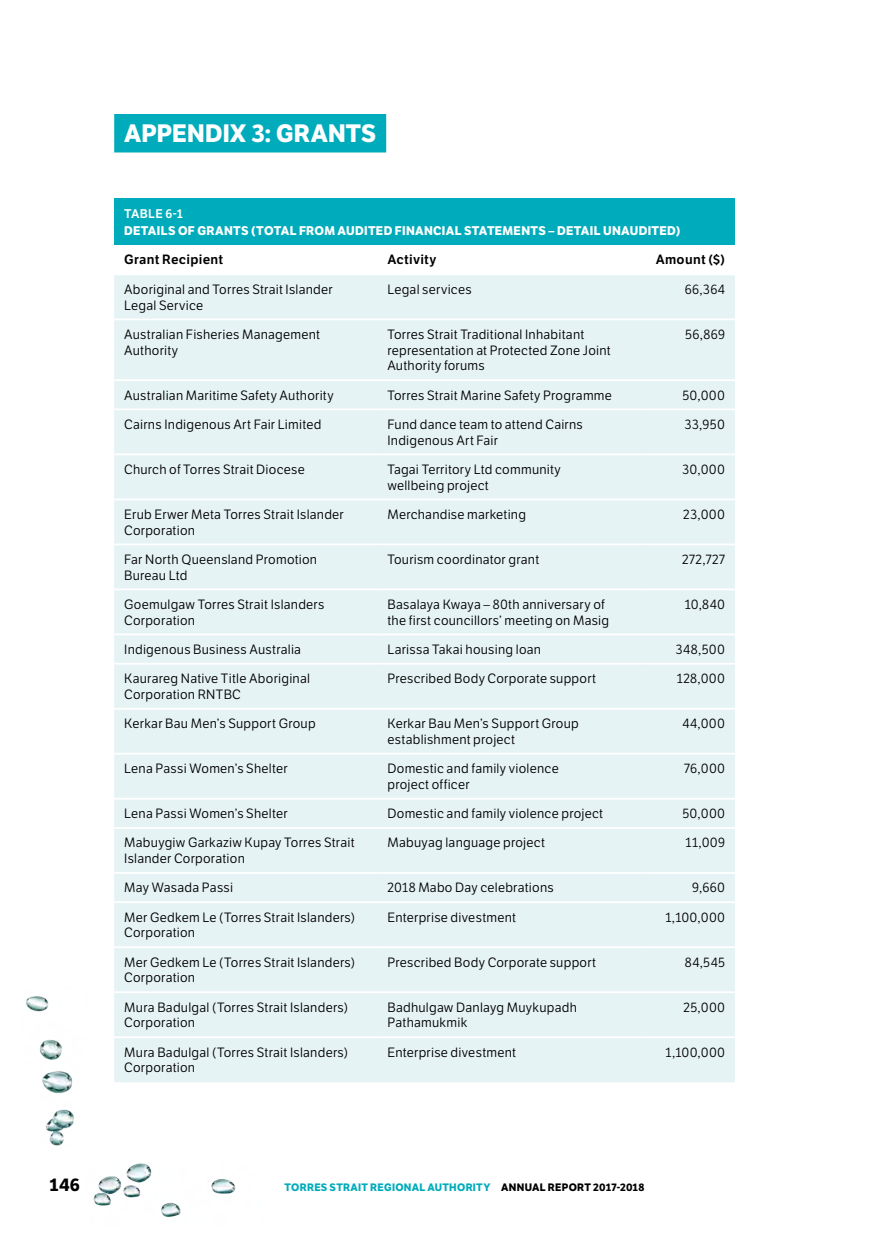
<style>
.page{position:relative;width:874px;height:1241px;background:#fff}
.page>*{position:absolute;margin:0;border:0;box-sizing:border-box;transform-origin:0 0}
.t1{font:700 24.5px "LFT Etica";letter-spacing:.005em;color:#fff}
.t2{font:700 17.5px "LFT Etica";color:#000}
.t3{font:13.12px/15.8px "LFT Etica";letter-spacing:.02em;color:#000}
.t4{font:600 13.12px "LFT Etica";letter-spacing:.02em;color:#000}
.t5{font:700 12.25px "LFT Etica";letter-spacing:.025em;color:#fff}
.t6{font:600 12.25px "LFT Etica";letter-spacing:.025em;color:#fff}
.t7{font:700 10.5px "LFT Etica";letter-spacing:.025em;color:#00acbb}
.s1{color:#000}
</style>
<div class="page">
<img style="left:93px;top:1163px;width:143px;height:54px">
<img style="left:26px;top:996px;width:36px;height:57px">
<img style="left:40px;top:1053px;width:34px;height:93px">
<div style="left:114px;top:114px;width:272px;height:38px;background:#00acbb"></div>
<div style="left:114px;top:199px;width:620px;height:46px;background:#00acbb"></div>
<div style="left:114px;top:275px;width:620px;height:806px;background:#e6f3f5"></div>
<hr style="left:114px;top:318px;width:263px;height:2px;background:#fff">
<hr style="left:377px;top:318px;width:263px;height:2px;background:#fff">
<hr style="left:640px;top:318px;width:94px;height:2px;background:#fff">
<hr style="left:114px;top:1036px;width:263px;height:1px;background:#fff">
<hr style="left:377px;top:1036px;width:263px;height:1px;background:#fff">
<hr style="left:640px;top:1036px;width:94px;height:1px;background:#fff">
<hr style="left:114px;top:379px;width:263px;height:2px;background:#fff">
<hr style="left:377px;top:379px;width:263px;height:2px;background:#fff">
<hr style="left:640px;top:379px;width:94px;height:2px;background:#fff">
<hr style="left:114px;top:408px;width:263px;height:2px;background:#fff">
<hr style="left:377px;top:408px;width:263px;height:2px;background:#fff">
<hr style="left:640px;top:408px;width:94px;height:2px;background:#fff">
<hr style="left:114px;top:453px;width:263px;height:2px;background:#fff">
<hr style="left:377px;top:453px;width:263px;height:2px;background:#fff">
<hr style="left:640px;top:453px;width:94px;height:2px;background:#fff">
<hr style="left:114px;top:498px;width:263px;height:2px;background:#fff">
<hr style="left:377px;top:498px;width:263px;height:2px;background:#fff">
<hr style="left:640px;top:498px;width:94px;height:2px;background:#fff">
<hr style="left:114px;top:543px;width:263px;height:2px;background:#fff">
<hr style="left:377px;top:543px;width:263px;height:2px;background:#fff">
<hr style="left:640px;top:543px;width:94px;height:2px;background:#fff">
<hr style="left:114px;top:588px;width:263px;height:2px;background:#fff">
<hr style="left:377px;top:588px;width:263px;height:2px;background:#fff">
<hr style="left:640px;top:588px;width:94px;height:2px;background:#fff">
<hr style="left:114px;top:633px;width:263px;height:2px;background:#fff">
<hr style="left:377px;top:633px;width:263px;height:2px;background:#fff">
<hr style="left:640px;top:633px;width:94px;height:2px;background:#fff">
<hr style="left:114px;top:662px;width:263px;height:2px;background:#fff">
<hr style="left:377px;top:662px;width:263px;height:2px;background:#fff">
<hr style="left:640px;top:662px;width:94px;height:2px;background:#fff">
<hr style="left:114px;top:707px;width:263px;height:2px;background:#fff">
<hr style="left:377px;top:707px;width:263px;height:2px;background:#fff">
<hr style="left:640px;top:707px;width:94px;height:2px;background:#fff">
<hr style="left:114px;top:752px;width:263px;height:2px;background:#fff">
<hr style="left:377px;top:752px;width:263px;height:2px;background:#fff">
<hr style="left:640px;top:752px;width:94px;height:2px;background:#fff">
<hr style="left:114px;top:797px;width:263px;height:2px;background:#fff">
<hr style="left:377px;top:797px;width:263px;height:2px;background:#fff">
<hr style="left:640px;top:797px;width:94px;height:2px;background:#fff">
<hr style="left:114px;top:827px;width:263px;height:1px;background:#fff">
<hr style="left:377px;top:827px;width:263px;height:1px;background:#fff">
<hr style="left:640px;top:827px;width:94px;height:1px;background:#fff">
<hr style="left:114px;top:871px;width:263px;height:2px;background:#fff">
<hr style="left:377px;top:871px;width:263px;height:2px;background:#fff">
<hr style="left:640px;top:871px;width:94px;height:2px;background:#fff">
<hr style="left:114px;top:901px;width:263px;height:1px;background:#fff">
<hr style="left:377px;top:901px;width:263px;height:1px;background:#fff">
<hr style="left:640px;top:901px;width:94px;height:1px;background:#fff">
<hr style="left:114px;top:946px;width:263px;height:1px;background:#fff">
<hr style="left:377px;top:946px;width:263px;height:1px;background:#fff">
<hr style="left:640px;top:946px;width:94px;height:1px;background:#fff">
<hr style="left:114px;top:991px;width:263px;height:1px;background:#fff">
<hr style="left:377px;top:991px;width:263px;height:1px;background:#fff">
<hr style="left:640px;top:991px;width:94px;height:1px;background:#fff">
<h1 class="t1" style="left:124px;top:118px;width:253px">APPENDIX 3: GRANTS</h1>
<p class="t6" style="left:124px;top:206px;width:60px">TABLE 6-1</p>
<p class="t5" style="left:124px;top:223px;width:557px">DETAILS OF GRANTS (TOTAL FROM AUDITED FINANCIAL STATEMENTS – DETAIL UNAUDITED)</p>
<p class="t4" style="left:124px;top:252px;width:101px">Grant Recipient</p>
<p class="t4" style="left:387px;top:252px;width:50px">Activity</p>
<p class="t4" style="left:655px;top:252px;width:71px">Amount ($)</p>
<p class="t3" style="left:124px;top:281px;width:210px">Aboriginal and Torres Strait Islander<br>Legal Service</p>
<p class="t3" style="left:387px;top:281px;width:86px">Legal services</p>
<p class="t3" style="left:684px;top:281px;width:42px">66,364</p>
<p class="t3" style="left:124px;top:326px;width:197px">Australian Fisheries Management<br>Authority</p>
<p class="t3" style="left:387px;top:326px;width:225px">Torres Strait Traditional Inhabitant representation at Protected Zone Joint<br>Authority forums</p>
<p class="t3" style="left:685px;top:326px;width:41px">56,869</p>
<p class="t3" style="left:124px;top:387px;width:211px">Australian Maritime Safety Authority</p>
<p class="t3" style="left:387px;top:387px;width:226px">Torres Strait Marine Safety Programme</p>
<p class="t3" style="left:682px;top:387px;width:44px">50,000</p>
<p class="t3" style="left:124px;top:416px;width:199px">Cairns Indigenous Art Fair Limited</p>
<p class="t3" style="left:387px;top:416px;width:197px">Fund dance team to attend Cairns<br>Indigenous Art Fair</p>
<p class="t3" style="left:684px;top:416px;width:42px">33,950</p>
<p class="t3" style="left:124px;top:461px;width:182px">Church of Torres Strait Diocese</p>
<p class="t3" style="left:387px;top:461px;width:175px">Tagai Territory Ltd community wellbeing project</p>
<p class="t3" style="left:682px;top:461px;width:44px">30,000</p>
<p class="t3" style="left:124px;top:506px;width:221px">Erub Erwer Meta Torres Strait Islander<br>Corporation</p>
<p class="t3" style="left:387px;top:506px;width:140px">Merchandise marketing</p>
<p class="t3" style="left:683px;top:506px;width:43px">23,000</p>
<p class="t3" style="left:124px;top:551px;width:194px">Far North Queensland Promotion<br>Bureau Ltd</p>
<p class="t3" style="left:387px;top:551px;width:153px">Tourism coordinator grant</p>
<p class="t3" style="left:681px;top:551px;width:45px">272,727</p>
<p class="t3" style="left:124px;top:596px;width:202px">Goemulgaw Torres Strait Islanders<br>Corporation</p>
<p class="t3" style="left:387px;top:596px;width:223px">Basalaya Kwaya – 80th anniversary of the first councillors’ meeting on Masig</p>
<p class="t3" style="left:684px;top:596px;width:42px">10,840</p>
<p class="t3" style="left:124px;top:641px;width:178px">Indigenous Business Australia</p>
<p class="t3" style="left:387px;top:641px;width:155px">Larissa Takai housing loan</p>
<p class="t3" style="left:675px;top:641px;width:51px">348,500</p>
<p class="t3" style="left:124px;top:671px;width:187px">Kaurareg Native Title Aboriginal<br>Corporation RNTBC</p>
<p class="t3" style="left:387px;top:671px;width:210px">Prescribed Body Corporate support</p>
<p class="t3" style="left:676px;top:671px;width:50px">128,000</p>
<p class="t3" style="left:124px;top:716px;width:193px">Kerkar Bau Men’s Support Group</p>
<p class="t3" style="left:387px;top:716px;width:193px">Kerkar Bau Men’s Support Group establishment project</p>
<p class="t3" style="left:682px;top:716px;width:44px">44,000</p>
<p class="t3" style="left:124px;top:761px;width:165px">Lena Passi Women’s Shelter</p>
<p class="t3" style="left:387px;top:761px;width:173px">Domestic and family violence project officer</p>
<p class="t3" style="left:683px;top:761px;width:42px">76,000</p>
<p class="t3" style="left:124px;top:805px;width:165px">Lena Passi Women’s Shelter</p>
<p class="t3" style="left:387px;top:805px;width:217px">Domestic and family violence project</p>
<p class="t3" style="left:682px;top:805px;width:44px">50,000</p>
<p class="t3" style="left:124px;top:835px;width:232px">Mabuygiw Garkaziw Kupay Torres Strait<br>Islander Corporation</p>
<p class="t3" style="left:387px;top:835px;width:159px">Mabuyag language project</p>
<p class="t3" style="left:685px;top:835px;width:41px">11,009</p>
<p class="t3" style="left:124px;top:880px;width:110px">May Wasada Passi</p>
<p class="t3" style="left:387px;top:880px;width:168px">2018 Mabo Day celebrations</p>
<p class="t3" style="left:691px;top:880px;width:34px">9,660</p>
<p class="t3" style="left:124px;top:909px;width:232px">Mer Gedkem Le (Torres Strait Islanders)<br>Corporation</p>
<p class="t3" style="left:387px;top:909px;width:130px">Enterprise divestment</p>
<p class="t3" style="left:665px;top:909px;width:61px">1,100,000</p>
<p class="t3" style="left:124px;top:954px;width:232px">Mer Gedkem Le (Torres Strait Islanders)<br>Corporation</p>
<p class="t3" style="left:387px;top:954px;width:210px">Prescribed Body Corporate support</p>
<p class="t3" style="left:684px;top:954px;width:42px">84,545</p>
<p class="t3" style="left:124px;top:999px;width:225px">Mura Badulgal (Torres Strait Islanders)<br>Corporation</p>
<p class="t3" style="left:387px;top:999px;width:191px">Badhulgaw Danlayg Muykupadh<br>Pathamukmik</p>
<p class="t3" style="left:683px;top:999px;width:43px">25,000</p>
<p class="t3" style="left:124px;top:1044px;width:225px">Mura Badulgal (Torres Strait Islanders)<br>Corporation</p>
<p class="t3" style="left:387px;top:1044px;width:130px">Enterprise divestment</p>
<p class="t3" style="left:665px;top:1044px;width:61px">1,100,000</p>
<h2 class="t2" style="left:50px;top:1174px;width:32px">146</h2>
<p class="t7" style="left:284px;top:1180px;width:361px">TORRES STRAIT REGIONAL AUTHORITY <span class="s1">ANNUAL REPORT 2017-2018</span></p>
</div>
